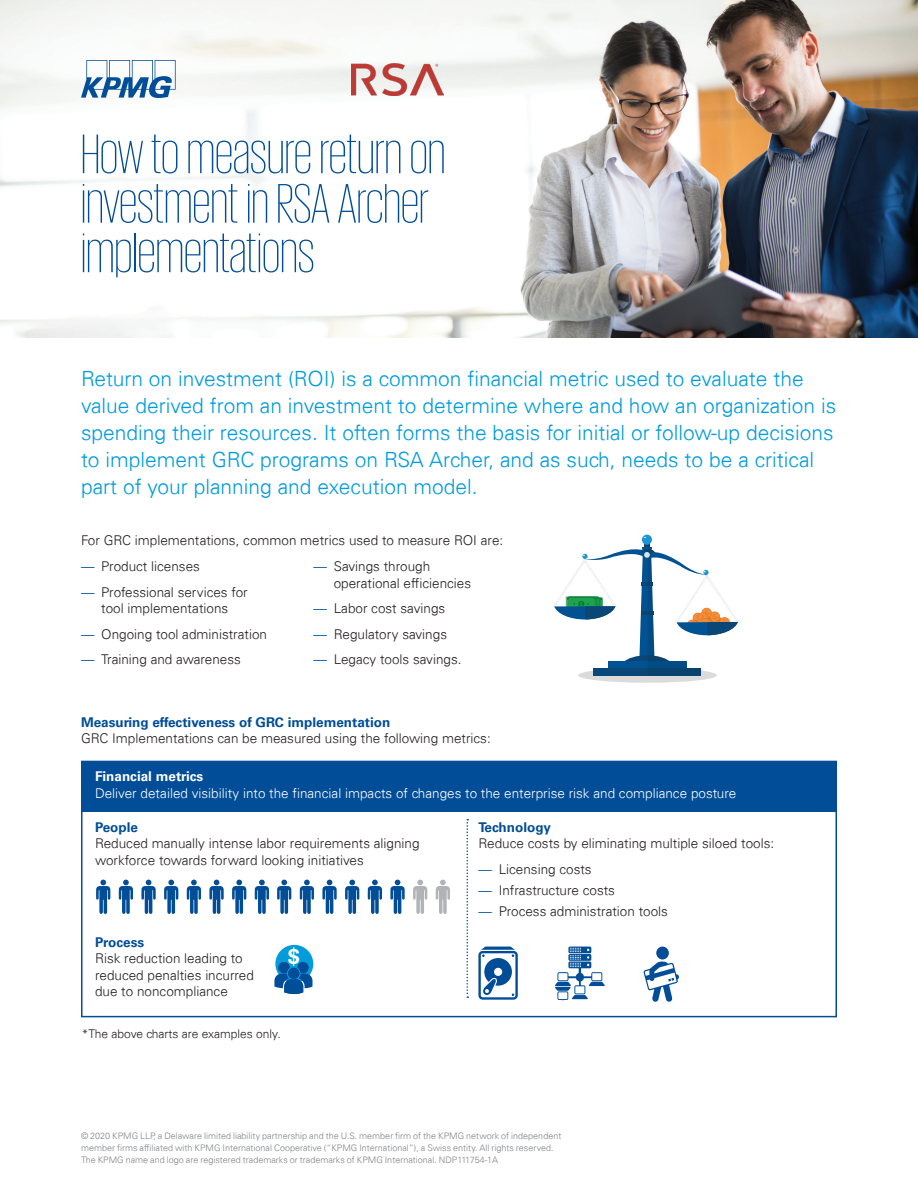
<style>
.page{position:relative;width:918px;height:1188px;background:#fff}
.page>*{position:absolute;margin:0;border:0;box-sizing:border-box;transform-origin:0 0}
.t1{font:200 57px/49.5px "KPMG";color:#014d97}
.t2{font:700 21.9px "Univers 65";color:#fff}
.t3{font:300 21px/27px "Univers 45";color:#009cdc}
.t4{font:300 13.5px/16.5px "Univers 45";color:#231f20}
.t5{font:300 13.5px "Univers 45";color:#fff}
.t6{font:700 13.5px "Univers 65";color:#014d97}
.t7{font:700 13.5px "Univers 65";color:#fff}
.t8{font:300 12px "Univers 45";color:#231f20}
.t9{font:300 9px/12px "Univers 45";color:#808285}
.s1{color:#014d97}
</style>
<div class="page">
<img style="left:0;top:0;width:918px;height:338px">
<svg style="left:81px;top:60px;width:95px;height:38px"></svg>
<svg style="left:96px;top:880px;width:14px;height:34px"></svg>
<svg style="left:119px;top:880px;width:14px;height:34px"></svg>
<svg style="left:141px;top:880px;width:15px;height:34px"></svg>
<svg style="left:164px;top:880px;width:14px;height:34px"></svg>
<svg style="left:187px;top:880px;width:14px;height:34px"></svg>
<svg style="left:209px;top:880px;width:15px;height:34px"></svg>
<svg style="left:232px;top:880px;width:14px;height:34px"></svg>
<svg style="left:255px;top:880px;width:14px;height:34px"></svg>
<svg style="left:277px;top:880px;width:14px;height:34px"></svg>
<svg style="left:300px;top:880px;width:14px;height:34px"></svg>
<svg style="left:322px;top:880px;width:15px;height:34px"></svg>
<svg style="left:345px;top:880px;width:14px;height:34px"></svg>
<svg style="left:368px;top:880px;width:14px;height:34px"></svg>
<svg style="left:390px;top:880px;width:15px;height:34px"></svg>
<svg style="left:413px;top:880px;width:14px;height:34px"></svg>
<svg style="left:436px;top:880px;width:14px;height:34px"></svg>
<div style="left:82px;top:761px;width:754px;height:51px;background:#014d97"></div>
<div style="left:275px;top:945px;width:38px;height:38px;background:#009cdc;border-radius:50%"></div>
<svg style="left:274px;top:961px;width:38px;height:33px"></svg>
<svg style="left:478px;top:947px;width:40px;height:53px"></svg>
<svg style="left:555px;top:947px;width:50px;height:53px"></svg>
<svg style="left:644px;top:947px;width:35px;height:55px"></svg>
<div style="left:81px;top:761px;width:756px;height:256px;border:2px solid #014d97"></div>
<svg style="left:466px;top:819px;width:2px;height:179px"></svg>
<svg style="left:578px;top:668px;width:139px;height:15px"></svg>
<svg style="left:554px;top:535px;width:184px;height:140px"></svg>
<img style="left:352px;top:64px;width:92px;height:32px">
<h1 class="t1" style="left:81px;top:128px;width:366px">How to measure return on investment in RSA Archer implementations</h1>
<p class="t3" style="left:81px;top:365px;width:757px">Return on investment (ROI) is a common financial metric used to evaluate the value derived from an investment to determine where and how an organization is spending their resources. It often forms the basis for initial or follow-up decisions to implement GRC programs on RSA Archer, and as such, needs to be a critical part of your planning and execution model.</p>
<p class="t4" style="left:81px;top:532px;width:424px">For GRC implementations, common metrics used to measure ROI are:</p>
<p class="t4" style="left:81px;top:558px;width:121px"><span class="s1">—</span> Product licenses</p>
<p class="t4" style="left:81px;top:584px;width:168px;text-align:center"><span class="s1">—</span> Professional services for tool implementations</p>
<p class="t4" style="left:81px;top:626px;width:188px"><span class="s1">—</span> Ongoing tool administration</p>
<p class="t4" style="left:81px;top:651px;width:161px"><span class="s1">—</span> Training and awareness</p>
<p class="t4" style="left:334px;top:558px;width:139px;text-indent:-20px"><span class="s1">—</span> Savings through operational efficiencies</p>
<p class="t4" style="left:314px;top:600px;width:133px"><span class="s1">—</span> Labor cost savings</p>
<p class="t4" style="left:314px;top:626px;width:135px"><span class="s1">—</span> Regulatory savings</p>
<p class="t4" style="left:314px;top:651px;width:150px"><span class="s1">—</span> Legacy tools savings.</p>
<p class="t6" style="left:81px;top:714px;width:311px">Measuring effectiveness of GRC implementation</p>
<p class="t4" style="left:81px;top:730px;width:411px">GRC Implementations can be measured using the following metrics:</p>
<p class="t7" style="left:95px;top:768px;width:110px">Financial metrics</p>
<p class="t5" style="left:95px;top:785px;width:643px">Deliver detailed visibility into the financial impacts of changes to the enterprise risk and compliance posture</p>
<p class="t6" style="left:95px;top:819px;width:44px">People</p>
<p class="t4" style="left:95px;top:835px;width:326px">Reduced manually intense labor requirements aligning workforce towards forward looking initiatives</p>
<p class="t6" style="left:95px;top:934px;width:51px">Process</p>
<p class="t4" style="left:95px;top:950px;width:160px">Risk reduction leading to reduced penalties incurred due to noncompliance</p>
<h2 class="t2" style="left:288px;top:943px;width:14px">$</h2>
<p class="t8" style="left:82px;top:1027px;width:200px">*The above charts are examples only.</p>
<p class="t6" style="left:478px;top:819px;width:74px">Technology</p>
<p class="t4" style="left:478px;top:835px;width:297px">Reduce costs by eliminating multiple siloed tools:</p>
<p class="t4" style="left:478px;top:861px;width:115px"><span class="s1">—</span> Licensing costs</p>
<p class="t4" style="left:478px;top:882px;width:138px"><span class="s1">—</span> Infrastructure costs</p>
<p class="t4" style="left:478px;top:903px;width:191px"><span class="s1">—</span> Process administration tools</p>
<p class="t9" style="left:81px;top:1130px;width:482px">© 2020 KPMG LLP, a Delaware limited liability partnership and the U.S. member firm of the KPMG network of independent member firms affiliated with KPMG International Cooperative (“KPMG International”), a Swiss entity. All rights reserved.<br>The KPMG name and logo are registered trademarks or trademarks of KPMG International. NDP111754-1A</p>
</div>
